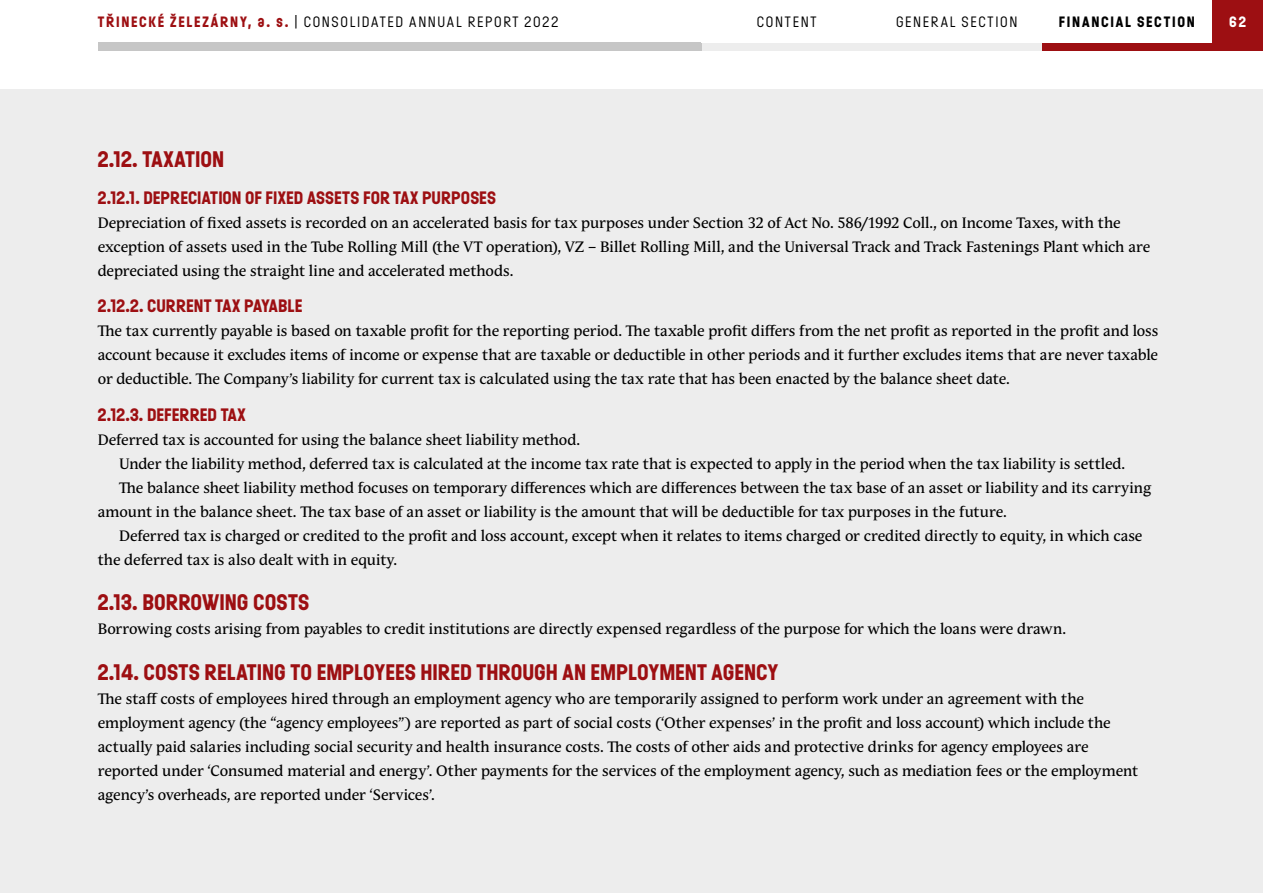
<style>
.page{position:relative;width:1263px;height:893px;background:#fff}
.page>*{position:absolute;margin:0;border:0;box-sizing:border-box;transform-origin:0 0}
.t1{font:700 22.5px "Ladislav";color:#9d0f12}
.t2{font:700 18px "Ladislav";color:#9d0f12}
.TextFin_neodsazeny{font:15px/24px "Andulka Text Pro";letter-spacing:-.005em;color:#000}
.TextFin_odsazeny{font:15px/24px "Andulka Text Pro";color:#000}
.t3{font:15px "Ladislav";letter-spacing:.11em;color:#000}
.t4{font:700 15px "Ladislav";letter-spacing:.11em;color:#000}
.t5{font:700 15px "Ladislav";color:#fff}
.s1{font-weight:700;color:#9d0f12}
</style>
<div class="page">
<div style="left:0;top:89px;width:1263px;height:804px;background:#ededed"></div>
<div style="left:1042px;top:43px;width:170px;height:8px;background:#9d0f12"></div>
<div style="left:872px;top:43px;width:170px;height:8px;background:#ededed"></div>
<div style="left:702px;top:43px;width:170px;height:8px;background:#ededed"></div>
<div style="left:98px;top:43px;width:604px;height:8px;background:#c6c6c6"></div>
<div style="left:1212px;top:43px;width:51px;height:8px;background:#9d0f12"></div>
<div style="left:1212px;top:0;width:51px;height:43px;background:#9d0f12"></div>
<p class="t3" style="left:98px;top:13px;width:462px"><span class="s1">TŘINECKÉ ŽELEZÁRNY, a. s.</span> | CONSOLIDATED ANNUAL REPORT 2022</p>
<p class="t3" style="left:757px;top:13px;width:61px">CONTENT</p>
<p class="t3" style="left:896px;top:13px;width:123px">GENERAL SECTION</p>
<p class="t4" style="left:1059px;top:13px;width:137px">FINANCIAL SECTION</p>
<p class="t5" style="left:1229px;top:13px;width:18px">62</p>
<p class="t1" style="left:98px;top:145px;width:128px">2.12. TAXATION</p>
<p class="t2" style="left:98px;top:186px;width:400px">2.12.1. DEPRECIATION OF FIXED ASSETS FOR TAX PURPOSES</p>
<p class="TextFin_neodsazeny" style="left:98px;top:210px;width:1054px">Depreciation of fixed assets is recorded on an accelerated basis for tax purposes under Section 32 of Act No. 586/1992 Coll., on Income Taxes, with the exception of assets used in the Tube Rolling Mill (the VT operation), VZ – Billet Rolling Mill, and the Universal Track and Track Fastenings Plant which are depreciated using the straight line and accelerated methods.</p>
<p class="t2" style="left:98px;top:295px;width:206px">2.12.2. CURRENT TAX PAYABLE</p>
<p class="TextFin_neodsazeny" style="left:98px;top:319px;width:1062px;text-align:justify">The tax currently payable is based on taxable profit for the reporting period. The taxable profit differs from the net profit as reported in the profit and loss account because it excludes items of income or expense that are taxable or deductible in other periods and it further excludes items that are never taxable or deductible. The Company’s liability for current tax is calculated using the tax rate that has been enacted by the balance sheet date.</p>
<p class="t2" style="left:98px;top:404px;width:150px">2.12.3. DEFERRED TAX</p>
<p class="TextFin_neodsazeny" style="left:98px;top:428px;width:484px">Deferred tax is accounted for using the balance sheet liability method.</p>
<p class="TextFin_odsazeny" style="left:119px;top:452px;width:1008px">Under the liability method, deferred tax is calculated at the income tax rate that is expected to apply in the period when the tax liability is settled.</p>
<p class="TextFin_odsazeny" style="left:98px;top:476px;width:1055px;text-indent:21px">The balance sheet liability method focuses on temporary differences which are differences between the tax base of an asset or liability and its carrying amount in the balance sheet. The tax base of an asset or liability is the amount that will be deductible for tax purposes in the future.</p>
<p class="TextFin_odsazeny" style="left:98px;top:524px;width:1046px;text-indent:21px">Deferred tax is charged or credited to the profit and loss account, except when it relates to items charged or credited directly to equity, in which case the deferred tax is also dealt with in equity.</p>
<p class="t1" style="left:98px;top:588px;width:213px">2.13. BORROWING COSTS</p>
<p class="TextFin_neodsazeny" style="left:98px;top:617px;width:970px">Borrowing costs arising from payables to credit institutions are directly expensed regardless of the purpose for which the loans were drawn.</p>
<p class="t1" style="left:98px;top:658px;width:682px">2.14. COSTS RELATING TO EMPLOYEES HIRED THROUGH AN EMPLOYMENT AGENCY</p>
<p class="TextFin_neodsazeny" style="left:98px;top:686px;width:1042px">The staff costs of employees hired through an employment agency who are temporarily assigned to perform work under an agreement with the employment agency (the “agency employees”) are reported as part of social costs (‘Other expenses’ in the profit and loss account) which include the actually paid salaries including social security and health insurance costs. The costs of other aids and protective drinks for agency employees are reported under ‘Consumed material and energy’. Other payments for the services of the employment agency, such as mediation fees or the employment agency’s overheads, are reported under ‘Services’.</p>
</div>
